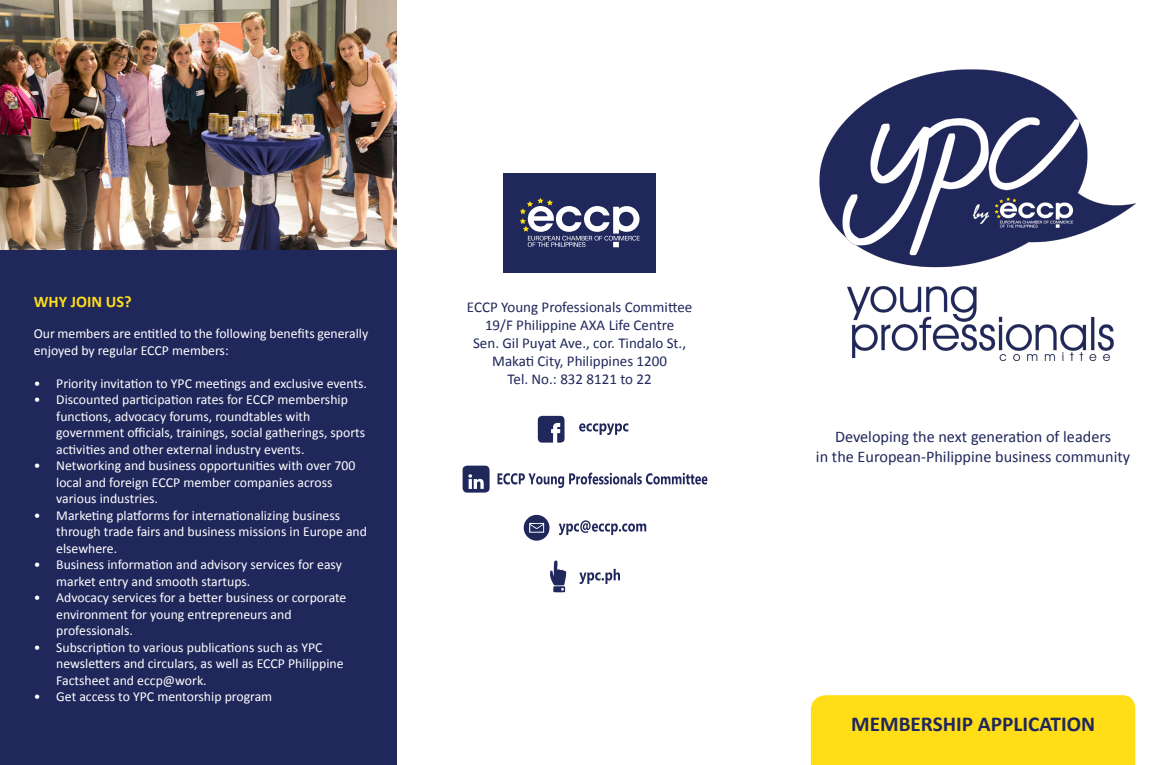
<style>
.page{position:relative;width:1170px;height:765px;background:#fff}
.page>*{position:absolute;margin:0;border:0;box-sizing:border-box;transform-origin:0 0}
.Body_Text{font:700 21.25px "Calibri";color:#20275b}
.Body_Text-2{font:16.25px "Calibri";color:#20275b}
.Body_Text-3{font:700 16.25px "Calibri";color:#ffdd17}
.Body_Text-4{font:15px/18px "Calibri";color:#20275b;text-align:center}
.Body_Text-5{font:13.75px/16.5px "Calibri";color:#fff}
</style>
<div class="page">
<div style="left:811px;top:695px;width:324px;height:70px;background:#ffdd17"></div>
<div style="left:0;top:0;width:397px;height:765px;background:#20275b"></div>
<img style="left:819px;top:69px;width:316px;height:291px">
<div style="left:503px;top:173px;width:153px;height:99px;background:#20275b"></div>
<svg style="left:520px;top:198px;width:120px;height:49px"></svg>
<svg style="left:498px;top:473px;width:209px;height:15px"></svg>
<div style="left:463px;top:466px;width:27px;height:27px;background:#20275b;border-radius:5px"></div>
<svg style="left:468px;top:474px;width:16px;height:15px"></svg>
<svg style="left:550px;top:560px;width:16px;height:32px"></svg>
<svg style="left:579px;top:569px;width:41px;height:15px"></svg>
<div style="left:524px;top:515px;width:26px;height:26px;background:#20275b;border-radius:50%"></div>
<svg style="left:529px;top:523px;width:15px;height:10px"></svg>
<svg style="left:559px;top:520px;width:87px;height:15px"></svg>
<svg style="left:579px;top:423px;width:49px;height:12px"></svg>
<svg style="left:538px;top:416px;width:27px;height:27px"></svg>
<img style="left:0;top:0;width:397px;height:249px">
<p class="Body_Text-3" style="left:34px;top:291px;width:100px">WHY JOIN US?</p>
<p class="Body_Text-5" style="left:34px;top:325px;width:336px">Our members are entitled to the following benefits generally enjoyed by regular ECCP members:</p>
<p class="Body_Text-5" style="left:34px;top:374px;width:335px">• Priority invitation to YPC meetings and exclusive events.</p>
<p class="Body_Text-5" style="left:56px;top:391px;width:310px;text-indent:-22px">• Discounted participation rates for ECCP membership functions, advocacy forums, roundtables with government officials, trainings, social gatherings, sports activities and other external industry events.</p>
<p class="Body_Text-5" style="left:56px;top:457px;width:301px;text-indent:-22px">• Networking and business opportunities with over 700 local and foreign ECCP member companies across various industries.</p>
<p class="Body_Text-5" style="left:56px;top:506px;width:312px;text-indent:-22px">• Marketing platforms for internationalizing business through trade fairs and business missions in Europe and elsewhere.</p>
<p class="Body_Text-5" style="left:56px;top:556px;width:287px;text-indent:-22px">• Business information and advisory services for easy market entry and smooth startups.</p>
<p class="Body_Text-5" style="left:56px;top:589px;width:292px;text-indent:-22px">• Advocacy services for a better business or corporate environment for young entrepreneurs and professionals.</p>
<p class="Body_Text-5" style="left:56px;top:638px;width:289px;text-indent:-22px">• Subscription to various publications such as YPC newsletters and circulars, as well as ECCP Philippine<br>Factsheet and eccp@work.</p>
<p class="Body_Text-5" style="left:34px;top:688px;width:240px">• Get access to YPC mentorship program</p>
<p class="Body_Text-4" style="left:467px;top:297px;width:227px">ECCP Young Professionals Committee</p>
<p class="Body_Text-4" style="left:485px;top:315px;width:191px">19/F Philippine AXA Life Centre</p>
<p class="Body_Text-4" style="left:473px;top:333px;width:215px">Sen. Gil Puyat Ave., cor. Tindalo St.,<br>Makati City, Philippines 1200</p>
<p class="Body_Text-4" style="left:508px;top:369px;width:146px">Tel. No.: 832 8121 to 22</p>
<p class="Body_Text-2" style="left:835px;top:427px;width:278px">Developing the next generation of leaders</p>
<p class="Body_Text-2" style="left:816px;top:447px;width:316px">in the European-Philippine business community</p>
<p class="Body_Text" style="left:851px;top:711px;width:245px">MEMBERSHIP APPLICATION</p>
</div>
